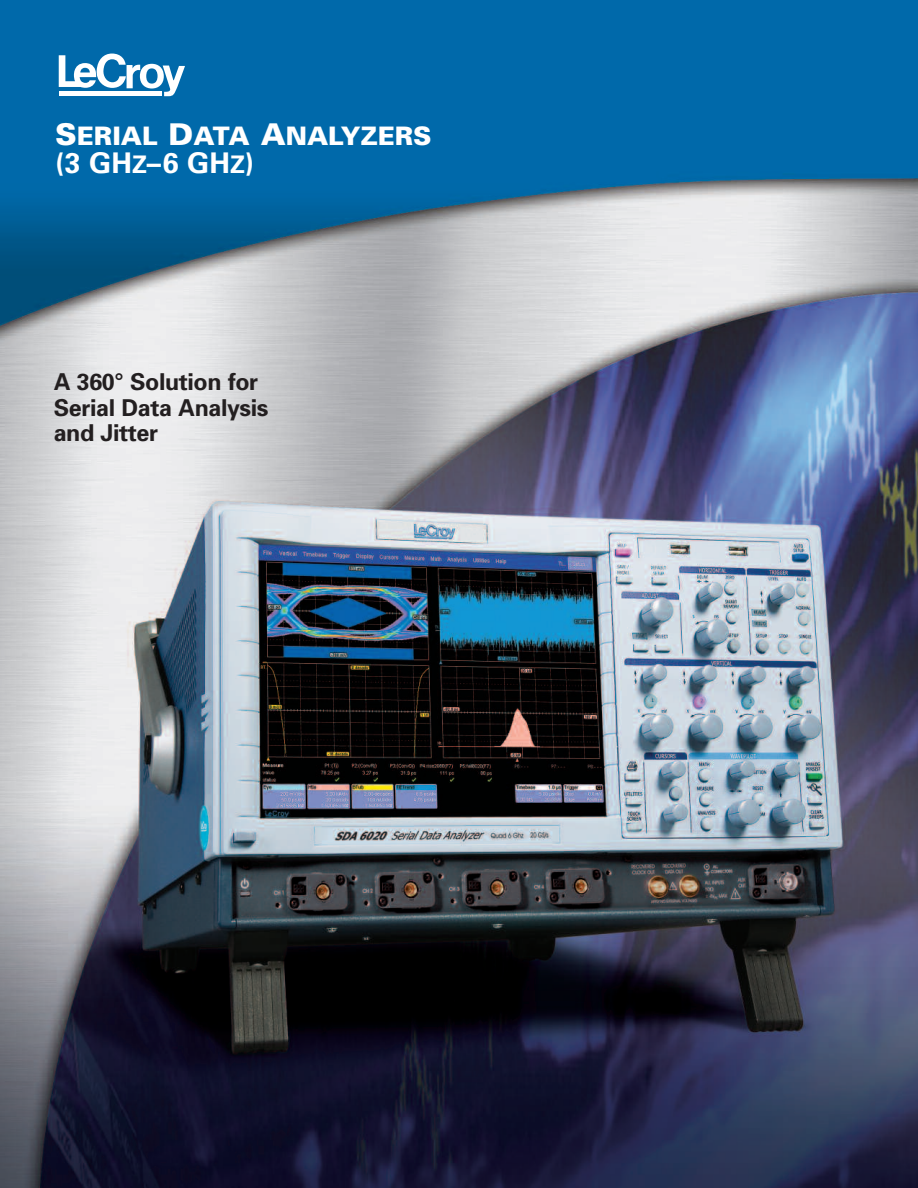
<style>
.page{position:relative;width:918px;height:1188px;background:#fff}
.page>*{position:absolute;margin:0;border:0;box-sizing:border-box;transform-origin:0 0}
.t1{font:700 28.5px "Univers";color:#fff}
.t2{font:900 25.5px "Univers";color:#fff}
.t3{font:700 23.25px/25.5px "Univers";letter-spacing:-.015em;color:#231f20}
.s1{font-size:30px}
.s2{font-size:24.15px}
</style>
<div class="page">
<img style="left:0;top:0;width:918px;height:1188px">
<svg style="left:59px;top:54px;width:126px;height:42px"></svg>
<hr style="left:59px;top:92px;width:102px;height:4px;background:#fff">
<p class="t2" style="left:55px;top:126px;width:378px"><span class="s1">S</span>ERIAL <span class="s1">D</span>ATA <span class="s1">A</span>NALYZERS</p>
<p class="t1" style="left:55px;top:153px;width:200px">(3 GH<span class="s2">Z</span>–6 GH<span class="s2">Z</span>)</p>
<p class="t3" style="left:54px;top:371px;width:216px">A 360° Solution for<br>Serial Data Analysis and Jitter</p>
</div>
